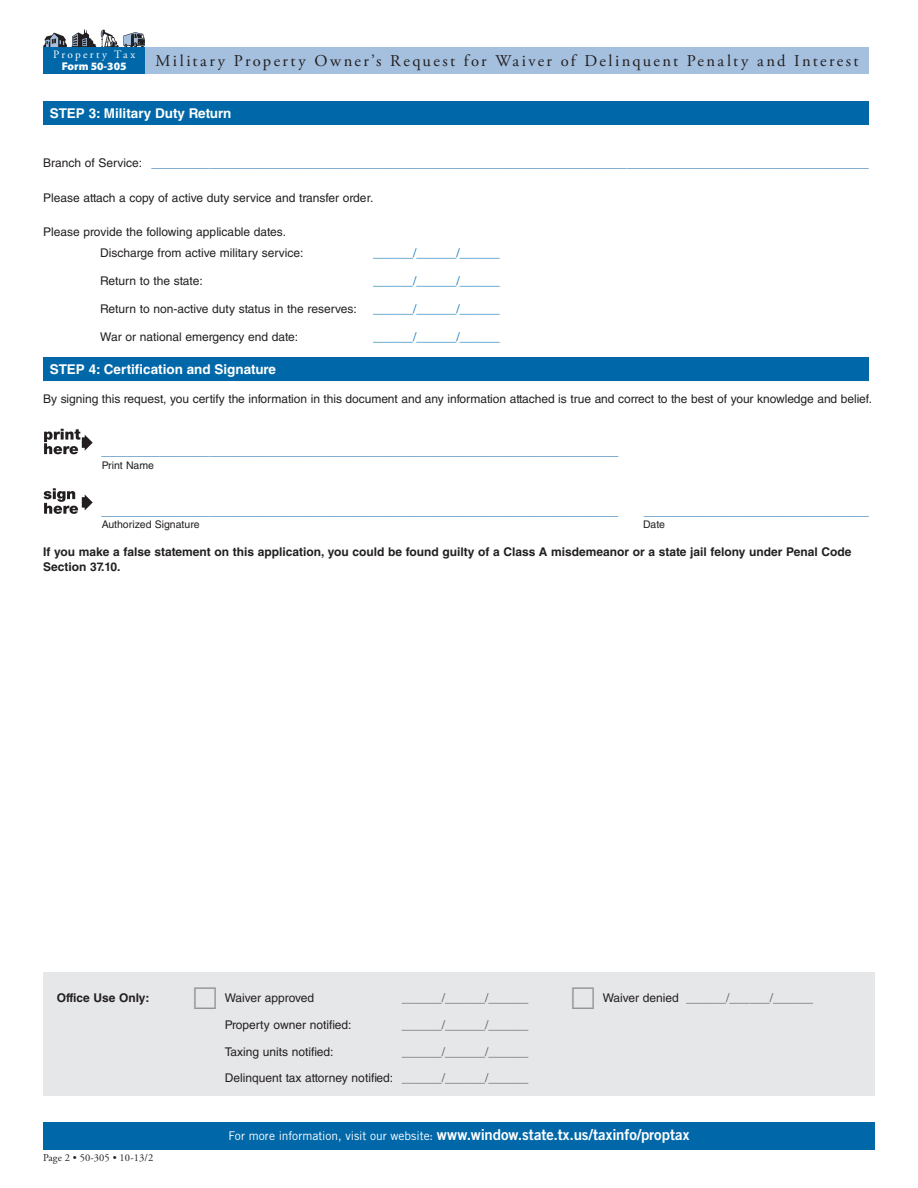
<style>
.page{position:relative;width:918px;height:1188px;background:#fff}
.page>*{position:absolute;margin:0;border:0;box-sizing:border-box;transform-origin:0 0}
.t1{font:16.5px "Adobe Garamond Pro";letter-spacing:.14em;color:#231f20}
.Line{font:15px "Helvetica LT Std";color:#5b94c6}
.Body_text{font:15px "Helvetica LT Std";color:#5b94c6}
.t2{font:15px "Trade Gothic LT Std Bd 2";color:#fff}
.Divider_Bar{font:700 13.5px "Helvetica LT Std";color:#fff}
.Body_text-2{font:12px "Helvetica LT Std";color:#231f20}
.Body_text-3{font:700 12px/14.4px "Helvetica LT Std";color:#231f20}
.t3{font:12px "Helvetica LT Std";color:#636366}
.Body_text-4{font:12px "Helvetica LT Std";color:#1c7bb7}
.t4{font:11.25px "Adobe Garamond Pro";letter-spacing:.2em;color:#fff}
.t5{font:900 11.25px "Myriad Pro";color:#fff}
.Text_Below_Line{font:10.5px "Helvetica LT Std";color:#231f20}
.Form_Number_at_Botto{font:10.5px "Adobe Garamond Pro";letter-spacing:.01em;color:#231f20}
.s1{font-size:12px;color:#231f20}
.s2{color:#231f20}
.s3{color:#636366}
.s4{font-family:"Trade Gothic LT Std";font-size:12px}
</style>
<div class="page">
<div style="left:43px;top:1122px;width:832px;height:28px;background:#0068a9"></div>
<svg style="left:43px;top:29px;width:102px;height:18px"></svg>
<div style="left:43px;top:47px;width:102px;height:27px;background:#0068a9"></div>
<div style="left:145px;top:47px;width:724px;height:27px;background:#a5c0df"></div>
<div style="left:43px;top:101px;width:826px;height:23px;background:#0068a9"></div>
<hr style="left:43px;top:124px;width:826px;height:1px;background:#0068a9">
<div style="left:43px;top:357px;width:826px;height:24px;background:#0068a9"></div>
<svg style="left:82px;top:497px;width:3px;height:11px"></svg>
<svg style="left:85px;top:495px;width:8px;height:15px"></svg>
<svg style="left:44px;top:488px;width:34px;height:26px"></svg>
<svg style="left:44px;top:429px;width:49px;height:25px"></svg>
<div style="left:43px;top:972px;width:832px;height:124px;background:#e6e7e9"></div>
<p class="t4" style="left:53px;top:47px;width:84px">Property Tax</p>
<p class="t5" style="left:62px;top:59px;width:66px">Form 50-305</p>
<h1 class="t1" style="left:155px;top:51px;width:705px">Military Property Owner’s Request for Waiver of Delinquent Penalty and Interest</h1>
<p class="Divider_Bar" style="left:50px;top:105px;width:183px">STEP 3: Military Duty Return</p>
<p class="Body_text" style="left:43px;top:153px;width:827px"><span class="s1">Branch of Service:</span> ______________________________________________________________________________________</p>
<p class="Body_text-2" style="left:43px;top:190px;width:332px">Please attach a copy of active duty service and transfer order.</p>
<p class="Body_text-2" style="left:43px;top:225px;width:244px">Please provide the following applicable dates.</p>
<p class="Body_text-2" style="left:100px;top:246px;width:205px">Discharge from active military service:</p>
<p class="Body_text-4" style="left:373px;top:246px;width:128px">______/______/______</p>
<p class="Body_text-2" style="left:100px;top:274px;width:104px">Return to the state:</p>
<p class="Body_text-4" style="left:373px;top:274px;width:128px">______/______/______</p>
<p class="Body_text-2" style="left:100px;top:302px;width:258px">Return to non-active duty status in the reserves:</p>
<p class="Body_text-4" style="left:373px;top:302px;width:128px">______/______/______</p>
<p class="Body_text-2" style="left:100px;top:330px;width:200px">War or national emergency end date:</p>
<p class="Body_text-4" style="left:373px;top:330px;width:128px">______/______/______</p>
<p class="Divider_Bar" style="left:50px;top:361px;width:228px">STEP 4: Certification and Signature</p>
<p class="Body_text-2" style="left:43px;top:392px;width:830px">By signing this request, you certify the information in this document and any information attached is true and correct to the best of your knowledge and belief.</p>
<p class="Line" style="left:102px;top:441px;width:519px">______________________________________________________________</p>
<p class="Text_Below_Line" style="left:102px;top:459px;width:54px">Print Name</p>
<p class="Line" style="left:102px;top:501px;width:519px">______________________________________________________________</p>
<p class="Line" style="left:644px;top:501px;width:227px">___________________________</p>
<p class="Text_Below_Line" style="left:102px;top:519px;width:99px">Authorized Signature</p>
<p class="Text_Below_Line" style="left:643px;top:519px;width:23px">Date</p>
<p class="Body_text-3" style="left:43px;top:545px;width:810px">If you make a false statement on this application, you could be found guilty of a Class A misdemeanor or a state jail felony under Penal Code<br>Section 37.10.</p>
<p class="Body_text-3" style="left:57px;top:991px;width:94px">Office Use Only:</p>
<p class="Body_text-2" style="left:225px;top:991px;width:91px">Waiver approved</p>
<p class="t3" style="left:402px;top:991px;width:128px">______/______/______</p>
<p class="t3" style="left:603px;top:991px;width:212px"><span class="s2">Waiver denied</span> ______/______/______</p>
<p class="Body_text-2" style="left:225px;top:1018px;width:128px">Property owner notified:</p>
<p class="t3" style="left:402px;top:1018px;width:128px">______/______/______</p>
<p class="Body_text-2" style="left:225px;top:1044px;width:110px">Taxing units notified:</p>
<p class="t3" style="left:402px;top:1044px;width:128px">______/______/______</p>
<p class="Body_text-2" style="left:225px;top:1071px;width:305px">Delinquent tax attorney notified: <span class="s3">______/______/______</span></p>
<p class="Form_Number_at_Botto" style="left:43px;top:1151px;width:112px">Page 2 • 50-305 • 10-13/2</p>
<p class="t2" style="left:229px;top:1125px;width:462px"><span class="s4">For more information, visit our website:</span> www.window.state.tx.us/taxinfo/proptax</p>
</div>
